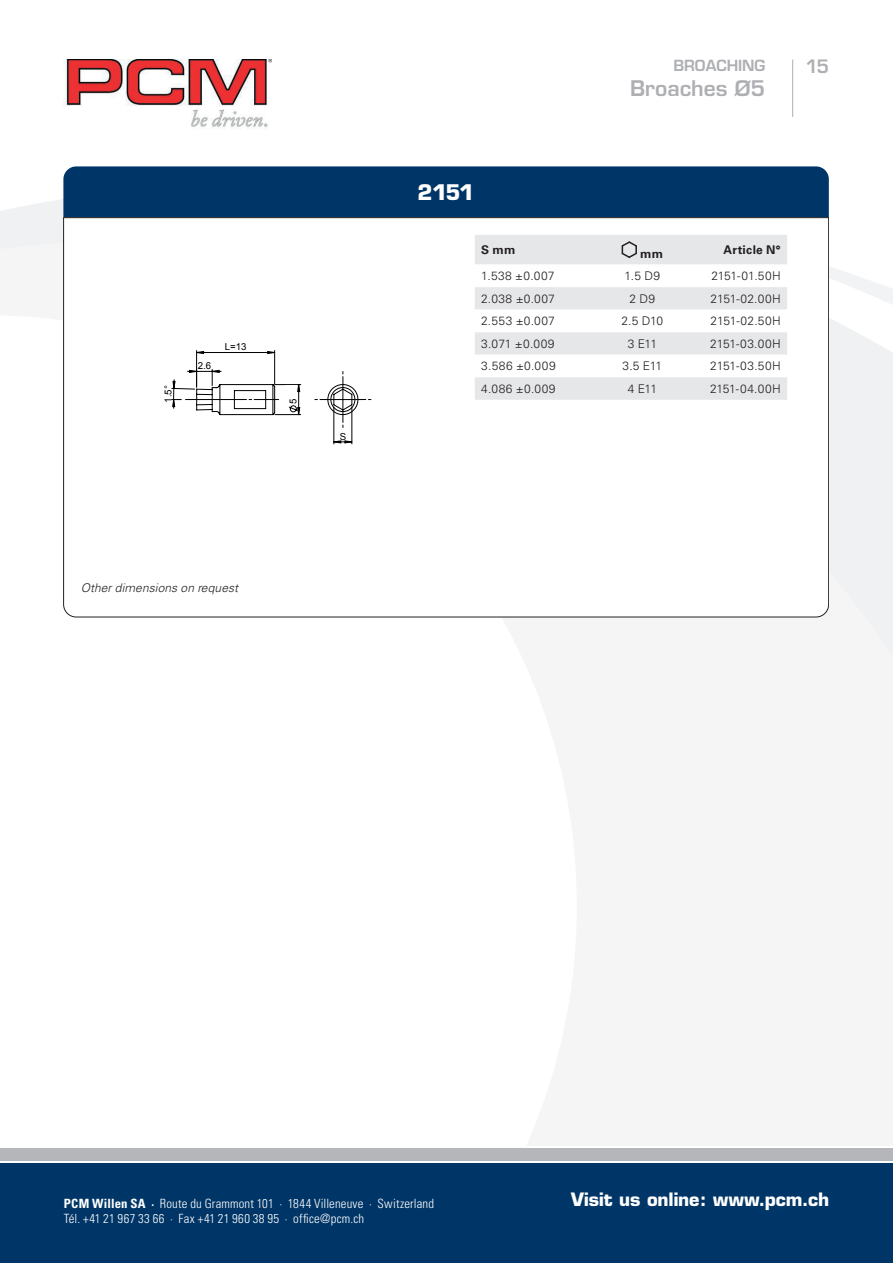
<style>
.page{position:relative;width:893px;height:1263px;background:#fff}
.page>*{position:absolute;margin:0;border:0;box-sizing:border-box;transform-origin:0 0}
.t1{font:600 21px "Eurostile LT Std";color:#aeafb3}
.t2{font:700 21px "Eurostile LT Std";color:#fff}
.t3{font:700 18px "Eurostile LT Std";color:#fff}
.t4{font:600 18px "Eurostile LT Std";color:#aeafb3}
.t5{font:600 15px "Eurostile LT Std";color:#aeafb3}
.t6{font:300 condensed 12.75px/15.3px "Univers LT Std";letter-spacing:.015em;color:#fff}
.t7{font:300 12px "Univers LT Std";letter-spacing:.03em;color:#231f20}
.t8{font:300 12px "Univers LT Std";letter-spacing:.01em;color:#231f20}
.t9{font:italic 300 12px "Univers LT Std";letter-spacing:.01em;color:#231f20}
.t10{font:700 12px "Univers LT Std";letter-spacing:.02em;color:#231f20}
.t11{font:300 12px "Univers LT Std";letter-spacing:-.005em;color:#231f20}
.t12{font:9.6px "Arial";color:#000001}
.s1{font-weight:700}
</style>
<div class="page">
<div style="left:0;top:241px;width:893px;height:417px;background:#f5f5f6"></div>
<svg style="left:0;top:315px;width:577px;height:343px"></svg>
<div style="left:0;top:1148px;width:893px;height:13px;background:#b5b6ba"></div>
<div style="left:0;top:1163px;width:893px;height:100px;background:#003667"></div>
<img style="left:64px;top:60px;width:208px;height:68px">
<hr style="left:792px;top:60px;width:1px;height:57px;background:#aeafb3">
<svg style="left:63px;top:430px;width:766px;height:187px"></svg>
<hr style="left:334px;top:407px;width:1px;height:37px;background:#000001">
<hr style="left:352px;top:407px;width:1px;height:37px;background:#000001">
<svg style="left:333px;top:440px;width:19px;height:3px"></svg>
<svg style="left:63px;top:166px;width:830px;height:264px"></svg>
<div style="left:285px;top:385px;width:12px;height:11px;background:#fff"></div>
<p class="t12" style="left:162px;top:402px;width:19px;rotate:-89deg">1.5°</p>
<p class="t12" style="left:198px;top:360px;width:15px">2.6</p>
<p class="t12" style="left:225px;top:341px;width:23px">L=13</p>
<p class="t9" style="left:81px;top:581px;width:159px">Other dimensions on request</p>
<p class="t12" style="left:340px;top:430px;width:8px">S</p>
<p class="t5" style="left:673px;top:56px;width:94px">BROACHING</p>
<h2 class="t4" style="left:806px;top:55px;width:25px">15</h2>
<h1 class="t1" style="left:630px;top:75px;width:137px">Broaches Ø5</h1>
<h1 class="t2" style="left:418px;top:179px;width:58px">2151</h1>
<p class="t10" style="left:481px;top:243px;width:36px">S mm</p>
<p class="t10" style="left:640px;top:247px;width:24px">mm</p>
<p class="t10" style="left:724px;top:243px;width:59px">Article N°</p>
<p class="t7" style="left:481px;top:269px;width:75px">1.538 ±0.007</p>
<p class="t7" style="left:625px;top:269px;width:37px">1.5 D9</p>
<p class="t11" style="left:711px;top:269px;width:71px">2151-01.50H</p>
<p class="t7" style="left:481px;top:291px;width:75px">2.038 ±0.007</p>
<p class="t7" style="left:629px;top:291px;width:27px">2 D9</p>
<p class="t8" style="left:710px;top:291px;width:72px">2151-02.00H</p>
<p class="t7" style="left:481px;top:314px;width:75px">2.553 ±0.007</p>
<p class="t7" style="left:621px;top:314px;width:43px">2.5 D10</p>
<p class="t8" style="left:711px;top:314px;width:72px">2151-02.50H</p>
<p class="t7" style="left:481px;top:336px;width:75px">3.071 ±0.009</p>
<p class="t7" style="left:628px;top:336px;width:31px">3 E11</p>
<p class="t8" style="left:710px;top:336px;width:72px">2151-03.00H</p>
<p class="t7" style="left:481px;top:359px;width:76px">3.586 ±0.009</p>
<p class="t7" style="left:622px;top:359px;width:41px">3.5 E11</p>
<p class="t8" style="left:710px;top:359px;width:72px">2151-03.50H</p>
<p class="t7" style="left:481px;top:381px;width:76px">4.086 ±0.009</p>
<p class="t7" style="left:628px;top:381px;width:31px">4 E11</p>
<p class="t8" style="left:710px;top:381px;width:72px">2151-04.00H</p>
<p class="t6" style="left:64px;top:1196px;width:372px"><span class="s1">PCM Willen SA ·</span> Route du Grammont 101 · 1844 Villeneuve · Switzerland<br>Tél. +41 21 967 33 66 · Fax +41 21 960 38 95 · office@pcm.ch</p>
<h2 class="t3" style="left:571px;top:1188px;width:260px">Visit us online: www.pcm.ch</h2>
</div>
